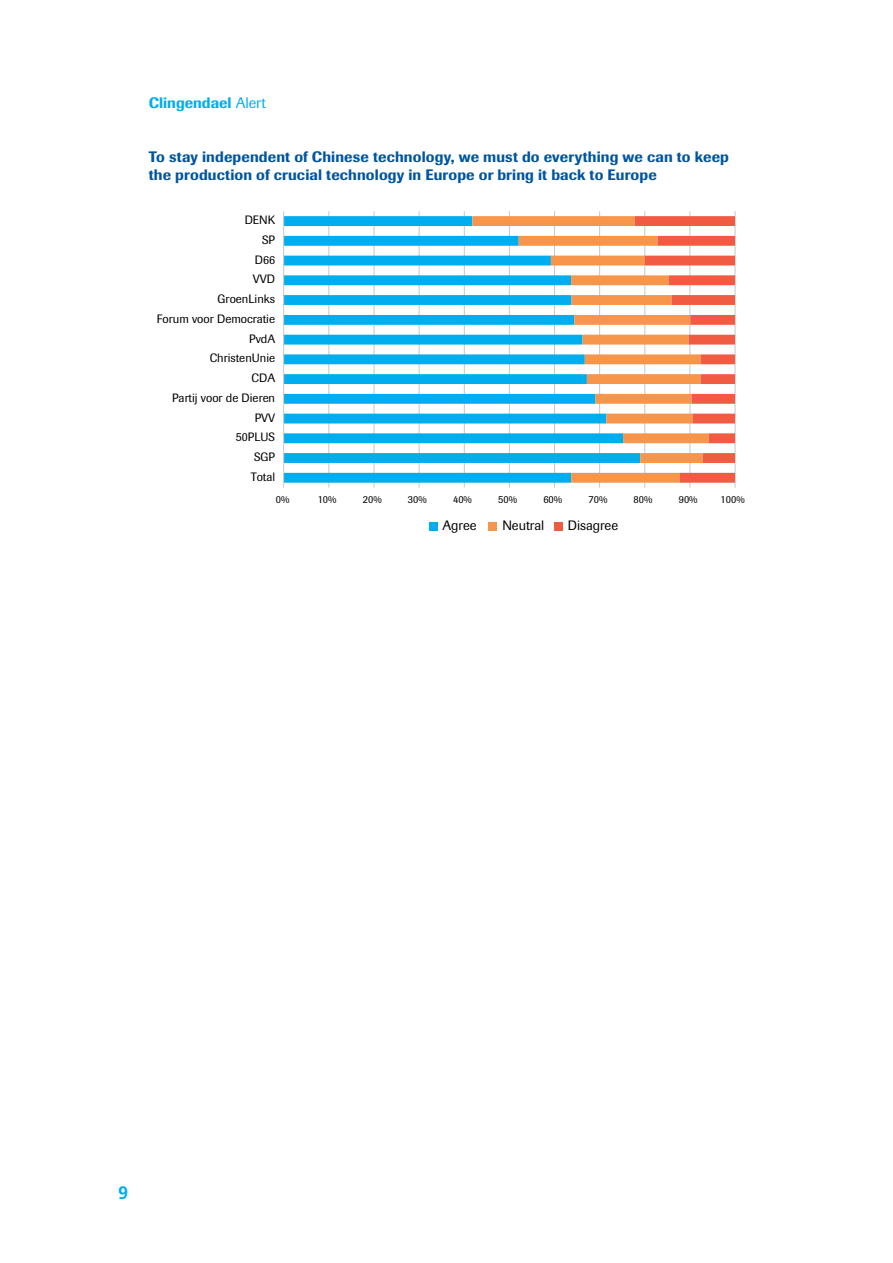
<style>
.page{position:relative;width:893px;height:1263px;background:#fff}
.page>*{position:absolute;margin:0;border:0;box-sizing:border-box;transform-origin:0 0}
.t1{font:700 18px "Frutiger LT Std";color:#00aeef}
.Caption_T{font:500 15px/18px "Imago";letter-spacing:.01em;color:#0055a0}
.t2{font:500 15px "Imago";color:#00aeef}
.t3{font:13.5px "Imago";color:#000}
.t4{font:12px/19.8px "Imago";color:#000;text-align:right}
.t5{font:10.5px "Imago";color:#000}
.s1{font-weight:400}
</style>
<div class="page">
<hr style="left:735px;top:211px;width:1px;height:277px;background:#c6c7c9">
<hr style="left:690px;top:211px;width:1px;height:277px;background:#c6c7c9">
<hr style="left:645px;top:211px;width:1px;height:277px;background:#c6c7c9">
<hr style="left:599px;top:211px;width:1px;height:277px;background:#c6c7c9">
<hr style="left:554px;top:211px;width:1px;height:277px;background:#c6c7c9">
<hr style="left:509px;top:211px;width:1px;height:277px;background:#c6c7c9">
<hr style="left:464px;top:211px;width:1px;height:277px;background:#c6c7c9">
<hr style="left:419px;top:211px;width:1px;height:277px;background:#c6c7c9">
<hr style="left:374px;top:211px;width:1px;height:277px;background:#c6c7c9">
<hr style="left:329px;top:211px;width:1px;height:277px;background:#c6c7c9">
<svg style="left:284px;top:216px;width:188px;height:267px"></svg>
<svg style="left:472px;top:216px;width:163px;height:267px"></svg>
<svg style="left:635px;top:216px;width:100px;height:267px"></svg>
<hr style="left:283px;top:211px;width:1px;height:277px;background:#c6c7c9">
<div style="left:488px;top:522px;width:9px;height:8px;background:#f7954a"></div>
<div style="left:430px;top:522px;width:8px;height:8px;background:#00aeef"></div>
<div style="left:554px;top:522px;width:9px;height:8px;background:#f05b41"></div>
<p class="t2" style="left:149px;top:94px;width:119px">Clingendael <span class="s1">Alert</span></p>
<p class="Caption_T" style="left:149px;top:148px;width:582px">To stay independent of Chinese technology, we must do everything we can to keep the production of crucial technology in Europe or bring it back to Europe</p>
<p class="t4" style="left:157px;top:210px;width:120px">DENK<br>SP<br>D66<br>VVD<br>GroenLinks<br>Forum voor Democratie<br>PvdA<br>ChristenUnie<br>CDA<br>Partij voor de Dieren<br>PVV<br>50PLUS<br>SGP<br>Total</p>
<p class="t5" style="left:276px;top:493px;width:15px">0%</p>
<p class="t5" style="left:318px;top:493px;width:20px">10%</p>
<p class="t5" style="left:363px;top:493px;width:20px">20%</p>
<p class="t5" style="left:408px;top:493px;width:20px">30%</p>
<p class="t5" style="left:453px;top:493px;width:20px">40%</p>
<p class="t5" style="left:498px;top:493px;width:20px">50%</p>
<p class="t5" style="left:543px;top:493px;width:20px">60%</p>
<p class="t5" style="left:588px;top:493px;width:20px">70%</p>
<p class="t5" style="left:634px;top:493px;width:20px">80%</p>
<p class="t5" style="left:679px;top:493px;width:20px">90%</p>
<p class="t5" style="left:721px;top:493px;width:26px">100%</p>
<p class="t3" style="left:443px;top:518px;width:36px">Agree</p>
<p class="t3" style="left:502px;top:518px;width:43px">Neutral</p>
<p class="t3" style="left:568px;top:518px;width:52px">Disagree</p>
<p class="t1" style="left:118px;top:1182px;width:12px">9</p>
</div>
